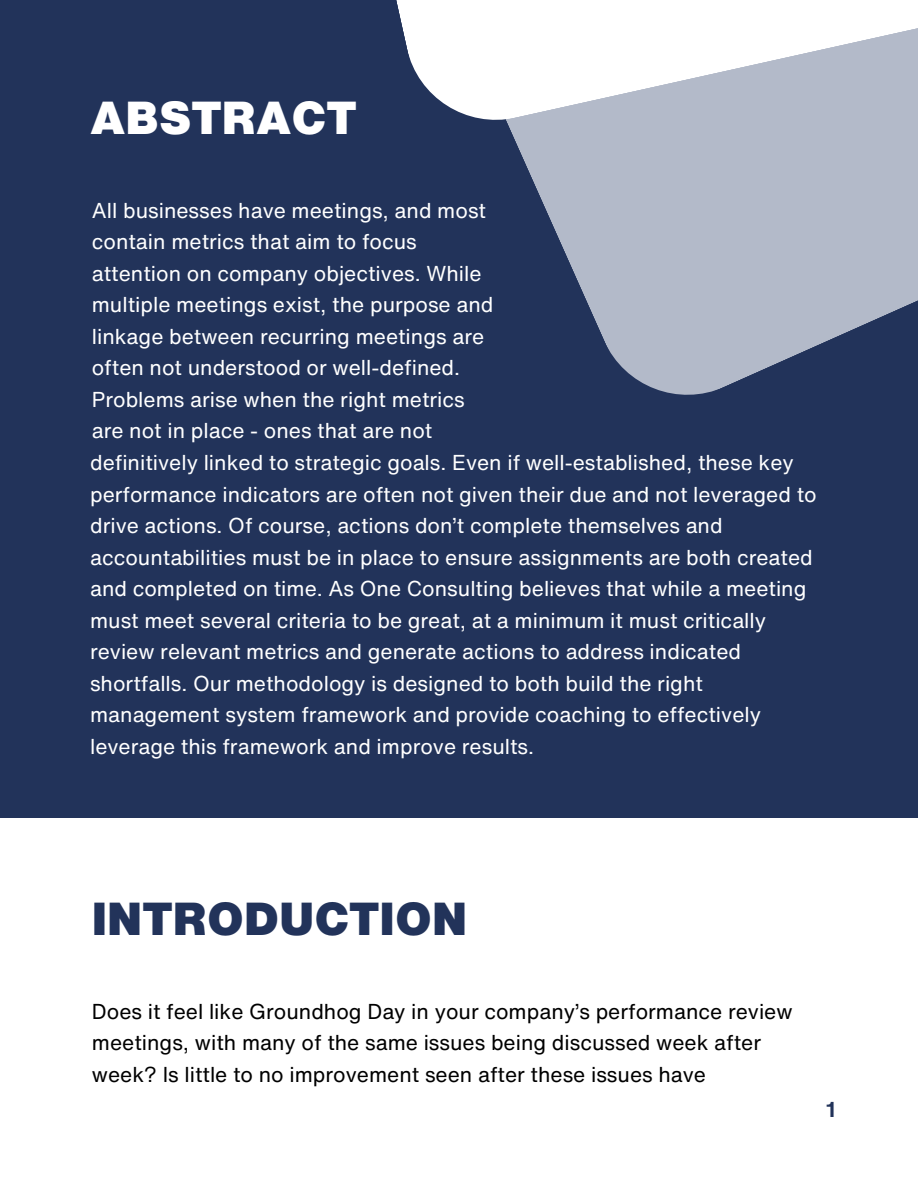
<style>
.page{position:relative;width:918px;height:1188px;background:#22335a}
.page>*{position:absolute;margin:0;border:0;box-sizing:border-box;transform-origin:0 0}
.t1{font:900 45px "Helvetica Now Text";color:#22335a}
.t2{font:900 45px "Helvetica Now Text";color:#fff}
.t3{font:21px/31.5px "Helvetica Now Text";color:#fff}
.t4{font:21px/31.5px "Helvetica Now Text";color:#000}
.t5{font:700 21px "Helvetica Now Text";color:#22335a}
</style>
<div class="page">
<div style="left:0;top:818px;width:918px;height:370px;background:#fff"></div>
<svg style="left:510px;top:129px;width:408px;height:266px;fill:#b3bac9"></svg>
<svg style="left:396px;top:0;width:522px;height:129px;background:#d9dce3"></svg>
<h1 class="t2" style="left:90px;top:84px;width:268px">ABSTRACT</h1>
<p class="t3" style="left:92px;top:194px;width:403px">All businesses have meetings, and most contain metrics that aim to focus attention on company objectives. While multiple meetings exist, the purpose and linkage between recurring meetings are often not understood or well-defined.<br>Problems arise when the right metrics are not in place - ones that are not</p>
<p class="t3" style="left:90px;top:447px;width:728px">definitively linked to strategic goals. Even if well-established, these key performance indicators are often not given their due and not leveraged to drive actions. Of course, actions don’t complete themselves and accountabilities must be in place to ensure assignments are both created and completed on time. As One Consulting believes that while a meeting must meet several criteria to be great, at a minimum it must critically review relevant metrics and generate actions to address indicated shortfalls. Our methodology is designed to both build the right management system framework and provide coaching to effectively leverage this framework and improve results.</p>
<h1 class="t1" style="left:92px;top:885px;width:377px">INTRODUCTION</h1>
<p class="t4" style="left:92px;top:995px;width:702px">Does it feel like Groundhog Day in your company’s performance review meetings, with many of the same issues being discussed week after week? Is little to no improvement seen after these issues have</p>
<p class="t5" style="left:826px;top:1093px;width:11px">1</p>
</div>
